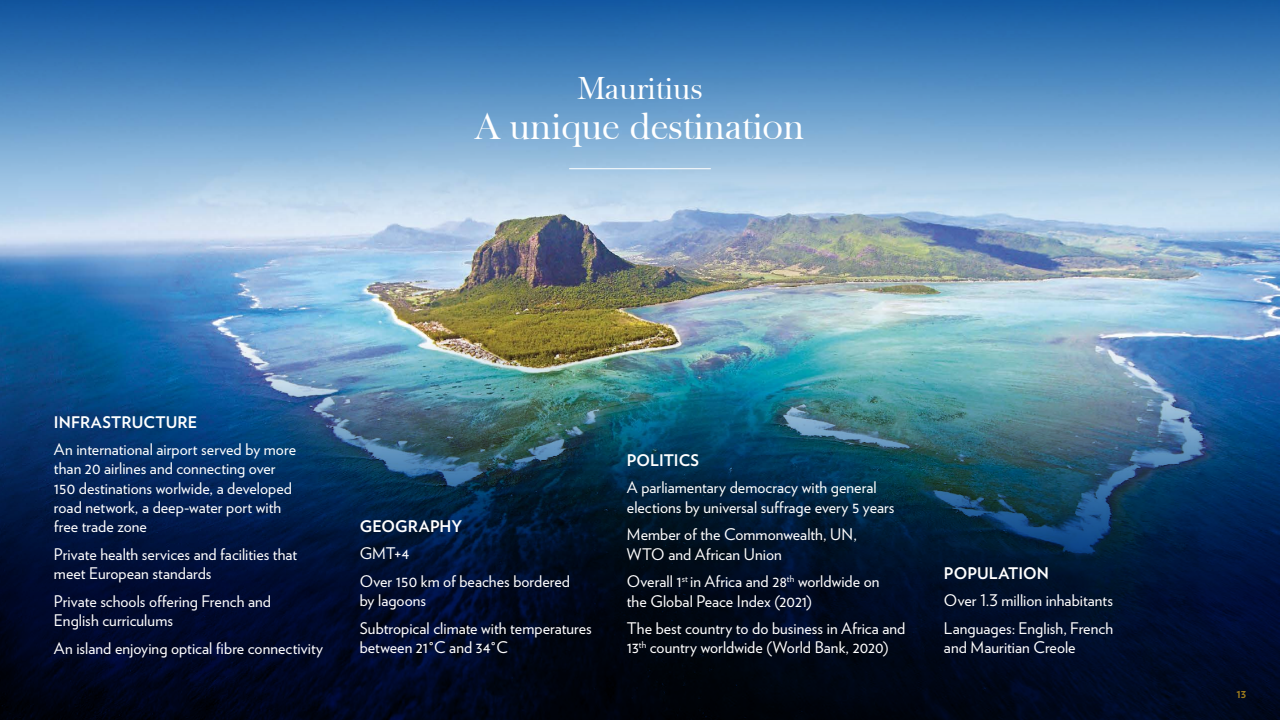
<style>
.page{position:relative;width:1280px;height:720px;background:#fff}
.page>*{position:absolute;margin:0;border:0;box-sizing:border-box;transform-origin:0 0}
.t1{font:300 36px "Baskerville";color:#fff}
.t2{font:300 30px "Baskerville";color:#fff}
.t3{font:16px/19.2px "Verlag";color:#fff}
.t4{font:700 16px "Verlag";letter-spacing:.005em;color:#fff}
.t5{font:700 12px "Verlag";color:#9e7c1e}
</style>
<div class="page">
<img style="left:0;top:294px;width:1280px;height:42px">
<img style="left:0;top:336px;width:1280px;height:41px">
<img style="left:0;top:377px;width:1280px;height:343px">
<img style="left:0;top:0;width:1280px;height:294px">
<hr style="left:569px;top:168px;width:142px;height:1px;background:#fff">
<h2 class="t2" style="left:577px;top:70px;width:127px">Mauritius</h2>
<h1 class="t1" style="left:476px;top:104px;width:330px">A unique destination</h1>
<p class="t4" style="left:54px;top:409px;width:145px">INFRASTRUCTURE</p>
<p class="t3" style="left:54px;top:439px;width:244px">An international airport served by more than 20 airlines and connecting over 150 destinations worlwide, a developed road network, a deep-water port with free trade zone</p>
<p class="t3" style="left:54px;top:544px;width:245px">Private health services and facilities that meet European standards</p>
<p class="t3" style="left:54px;top:591px;width:219px">Private schools offering French and<br>English curriculums</p>
<p class="t3" style="left:54px;top:637px;width:271px">An island enjoying optical fibre connectivity</p>
<p class="t4" style="left:360px;top:513px;width:104px">GEOGRAPHY</p>
<p class="t3" style="left:360px;top:539px;width:212px;line-height:27.7px">GMT+4<br>Over 150 km of beaches bordered</p>
<p class="t3" style="left:360px;top:586px;width:234px;line-height:27.7px">by lagoons<br>Subtropical climate with temperatures</p>
<p class="t3" style="left:360px;top:637px;width:150px">between 21˚C and 34˚C</p>
<p class="t4" style="left:627px;top:447px;width:74px">POLITICS</p>
<p class="t3" style="left:627px;top:477px;width:269px">A parliamentary democracy with general elections by universal suffrage every 5 years</p>
<p class="t3" style="left:627px;top:524px;width:232px">Member of the Commonwealth, UN,<br>WTO and African Union</p>
<p class="t3" style="left:627px;top:571px;width:254px">Overall 1<sup>st</sup> in Africa and 28<sup>th</sup> worldwide on the Global Peace Index (2021)</p>
<p class="t3" style="left:627px;top:618px;width:280px">The best country to do business in Africa and<br>13<sup>th</sup> country worldwide (World Bank, 2020)</p>
<p class="t4" style="left:944px;top:560px;width:107px">POPULATION</p>
<p class="t3" style="left:944px;top:586px;width:171px;line-height:27.7px">Over 1.3 million inhabitants<br>Languages: English, French</p>
<p class="t3" style="left:944px;top:637px;width:133px">and Mauritian Creole</p>
<p class="t5" style="left:1236px;top:684px;width:11px">13</p>
</div>
